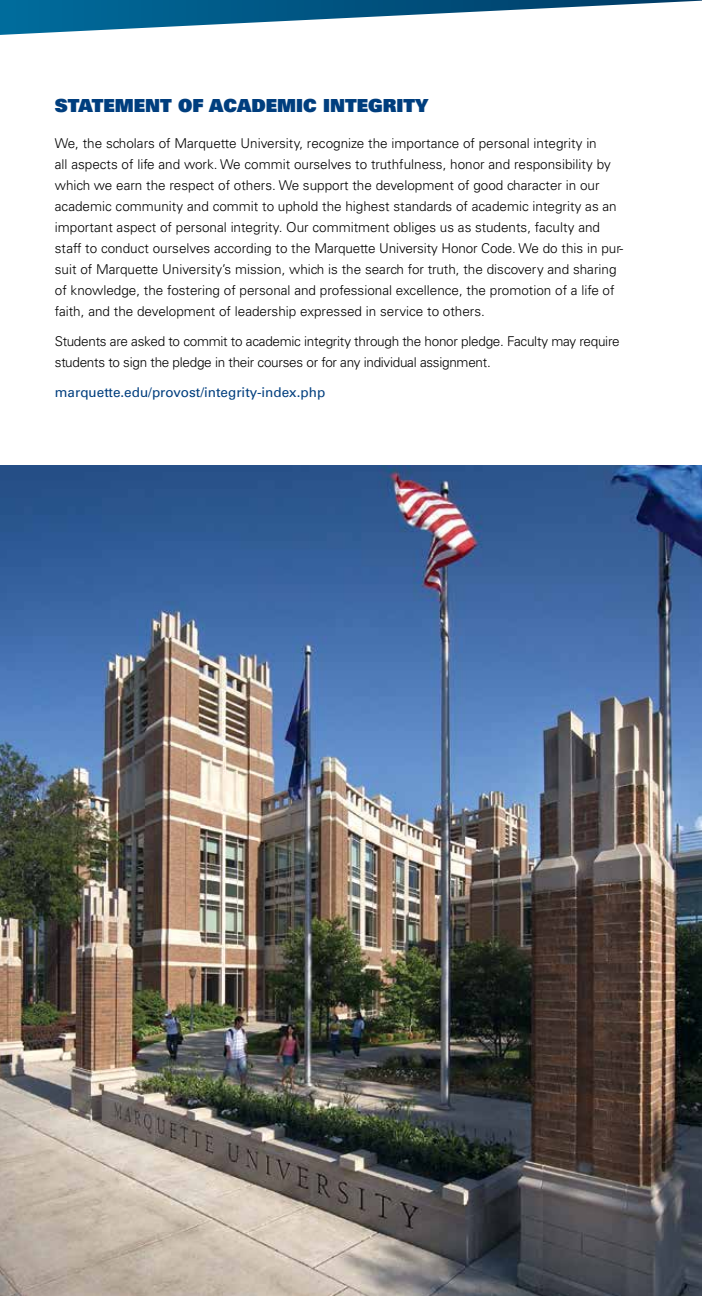
<style>
.page{position:relative;width:702px;height:1296px;background:#fff}
.page>*{position:absolute;margin:0;border:0;box-sizing:border-box;transform-origin:0 0}
.t1{font:18px "Univers LT Std X Black";color:#003e7e}
.t2{font:300 13.5px/21px "Univers LT Std";color:#000}
.t3{font:300 13.5px/21px "Univers LT Std";letter-spacing:-.02em;color:#000}
.t4{font:13.5px "Univers LT Std";color:#003e7e}
</style>
<div class="page">
<img style="left:0;top:465px;width:702px;height:831px">
<svg style="left:0;top:0;width:702px;height:35px"></svg>
<h1 class="t1" style="left:55px;top:94px;width:375px">STATEMENT OF ACADEMIC INTEGRITY</h1>
<p class="t2" style="left:55px;top:133px;width:570px">We, the scholars of Marquette University, recognize the importance of personal integrity in<br>all aspects of life and work. We commit ourselves to truthfulness, honor and responsibility by which we earn the respect of others. We support the development of good character in our academic community and commit to uphold the highest standards of academic integrity as an important aspect of personal integrity. Our commitment obliges us as students, faculty and staff to conduct ourselves according to the Marquette University Honor Code. We do this in pur&shy;suit of Marquette University’s mission, which is the search for truth, the discovery and sharing of knowledge, the fostering of personal and professional excellence, the promotion of a life of faith, and the development of leadership expressed in service to others.</p>
<p class="t3" style="left:55px;top:331px;width:566px">Students are asked to commit to academic integrity through the honor pledge. Faculty may require students to sign the pledge in their courses or for any individual assignment.</p>
<p class="t4" style="left:55px;top:384px;width:272px">marquette.edu/provost/integrity-index.php</p>
</div>
